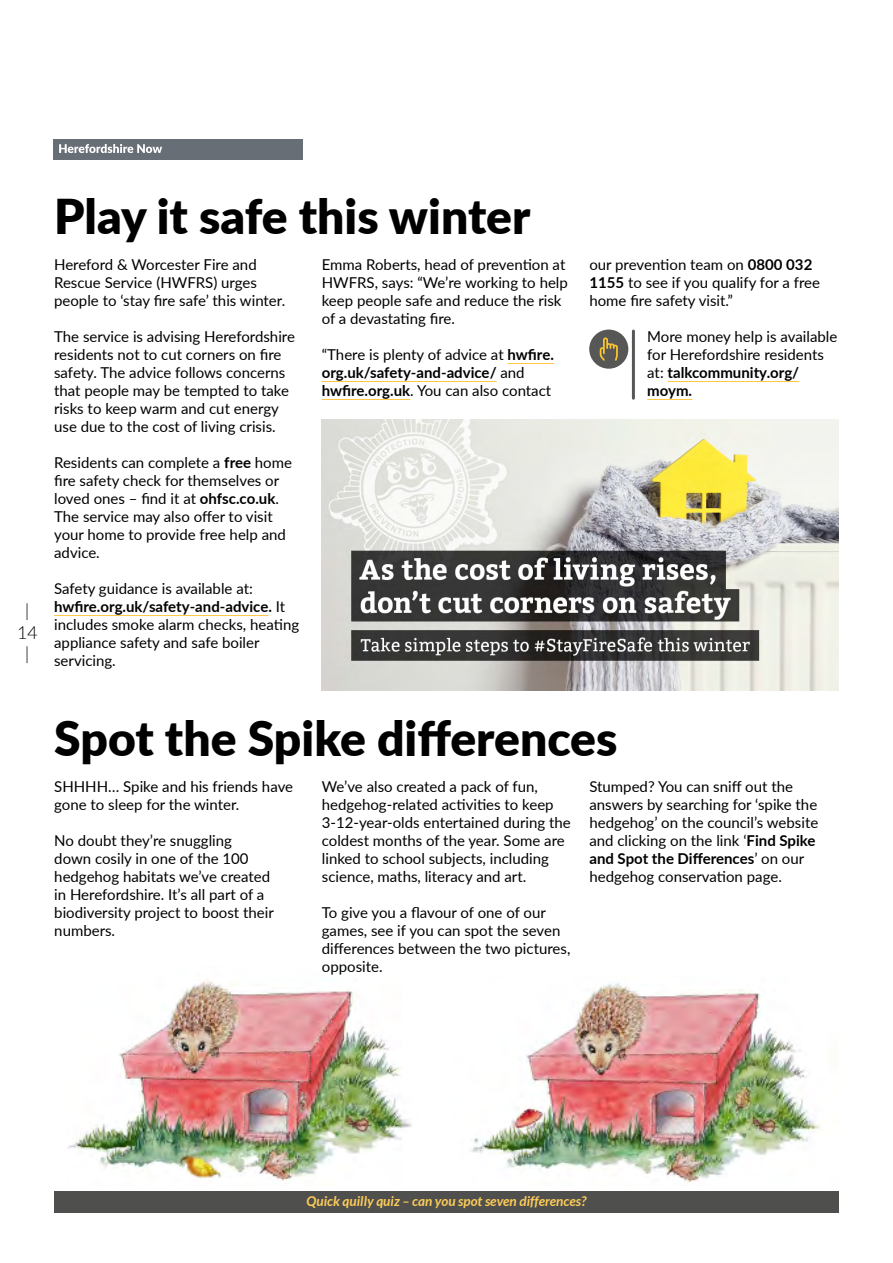
<style>
.page{position:relative;width:893px;height:1263px;background:#fff}
.page>*{position:absolute;margin:0;border:0;box-sizing:border-box;transform-origin:0 0}
.t1{font:900 48px "Lato";color:#000}
.t2{font:300 18px/21.6px "Lato";color:#000;text-align:center}
.main_copy{font:15px/18px "Lato";color:#000}
.t3{font:italic 700 13.5px "Lato";color:#fec745}
.s1{font-weight:700}
</style>
<div class="page">
<div style="left:54px;top:139px;width:249px;height:20px;background:#686e75"></div>
<svg style="left:59px;top:144px;width:103px;height:9px"></svg>
<hr style="left:54px;top:615px;width:214px;height:1px;background:#fec745">
<hr style="left:508px;top:363px;width:46px;height:1px;background:#fec745">
<hr style="left:322px;top:381px;width:175px;height:1px;background:#fec745">
<hr style="left:322px;top:399px;width:88px;height:1px;background:#fec745">
<div style="left:589px;top:330px;width:39px;height:39px;background:#575756;border-radius:50%"></div>
<svg style="left:600px;top:337px;width:18px;height:24px"></svg>
<hr style="left:632px;top:331px;width:3px;height:67px;background:#575756">
<hr style="left:668px;top:381px;width:131px;height:1px;background:#fec745">
<hr style="left:647px;top:399px;width:45px;height:1px;background:#fec745">
<img style="left:321px;top:419px;width:518px;height:272px">
<img style="left:68px;top:980px;width:344px;height:201px">
<div style="left:54px;top:1191px;width:785px;height:21px;background:#4f4f4e"></div>
<img style="left:470px;top:982px;width:350px;height:201px">
<p class="t2" style="left:17px;top:600px;width:22px">|<br>14 |</p>
<h1 class="t1" style="left:54px;top:180px;width:478px">Play it safe this winter</h1>
<p class="main_copy" style="left:54px;top:255px;width:233px">Hereford &amp; Worcester Fire and<br>Rescue Service (HWFRS) urges people to ‘stay fire safe’ this winter.</p>
<p class="main_copy" style="left:54px;top:327px;width:242px">The service is advising Herefordshire residents not to cut corners on fire safety. The advice follows concerns that people may be tempted to take risks to keep warm and cut energy use due to the cost of living crisis.</p>
<p class="main_copy" style="left:54px;top:453px;width:239px">Residents can complete a <span class="s1">free</span> home fire safety check for themselves or loved ones – find it at <span class="s1">ohfsc.co.uk</span>.<br>The service may also offer to visit your home to provide free help and advice.</p>
<p class="main_copy" style="left:54px;top:579px;width:247px">Safety guidance is available at: <span class="s1">hwfire.org.uk/safety-and-advice.</span> It includes smoke alarm checks, heating appliance safety and safe boiler servicing.</p>
<p class="main_copy" style="left:322px;top:255px;width:248px">Emma Roberts, head of prevention at<br>HWFRS, says: “We’re working to help keep people safe and reduce the risk of a devastating fire.</p>
<p class="main_copy" style="left:322px;top:345px;width:234px">“There is plenty of advice at <span class="s1">hwfire. org.uk/safety-and-advice/</span> and <span class="s1">hwfire.org.uk</span>. You can also contact</p>
<p class="main_copy" style="left:589px;top:255px;width:232px">our prevention team on <span class="s1">0800 032<br>1155</span> to see if you qualify for a free home fire safety visit.”</p>
<p class="main_copy" style="left:647px;top:327px;width:192px">More money help is available for Herefordshire residents at: <span class="s1">talkcommunity.org/ moym.</span></p>
<h1 class="t1" style="left:54px;top:702px;width:565px">Spot the Spike differences</h1>
<p class="main_copy" style="left:54px;top:777px;width:240px">SHHHH… Spike and his friends have gone to sleep for the winter.</p>
<p class="main_copy" style="left:54px;top:831px;width:221px">No doubt they’re snuggling<br>down cosily in one of the 100 hedgehog habitats we’ve created in Herefordshire. It’s all part of a biodiversity project to boost their numbers.</p>
<p class="main_copy" style="left:322px;top:777px;width:250px">We’ve also created a pack of fun, hedgehog-related activities to keep 3-12-year-olds entertained during the coldest months of the year. Some are linked to school subjects, including science, maths, literacy and art.</p>
<p class="main_copy" style="left:322px;top:903px;width:250px">To give you a flavour of one of our games, see if you can spot the seven differences between the two pictures, opposite.</p>
<p class="main_copy" style="left:589px;top:777px;width:230px">Stumped? You can sniff out the answers by searching for ‘spike the hedgehog’ on the council’s website and clicking on the link ‘<span class="s1">Find Spike and Spot the Differences</span>’ on our hedgehog conservation page.</p>
<p class="t3" style="left:307px;top:1193px;width:281px">Quick quilly quiz – can you spot seven differences?</p>
</div>
